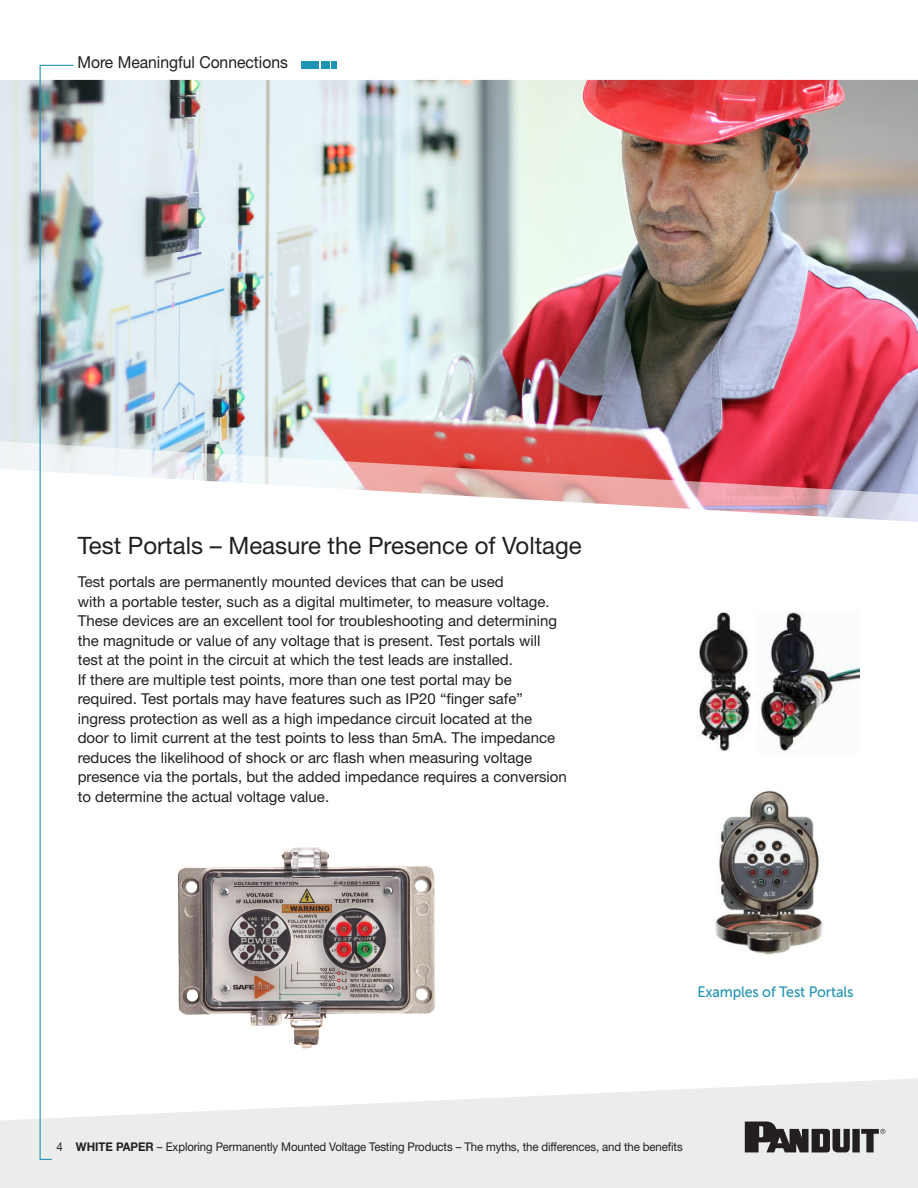
<style>
.page{position:relative;width:918px;height:1188px;background:#fff}
.page>*{position:absolute;margin:0;border:0;box-sizing:border-box;transform-origin:0 0}
.t1{font:24px "Helvetica Neue LT Std";color:#231f20}
.t2{font:16.5px "Helvetica Neue LT Std";color:#231f20;scale:.95 1}
.Body_text{font:15px/19.5px "Helvetica Neue LT Std";color:#231f20}
.t3{font:15px "Museo Sans 500";letter-spacing:-.01em;color:#2094b2;scale:.95 1}
.Bullets_2_column{font:12px "Helvetica Neue LT Std";letter-spacing:-.01em;color:#231f20;scale:.95 1}
.s1{font-weight:700}
</style>
<div class="page">
<div style="left:302px;top:61px;width:17px;height:7px;background:#2094b2"></div>
<div style="left:321px;top:61px;width:8px;height:7px;background:#2094b2"></div>
<svg style="left:332px;top:61px;width:5px;height:7px"></svg>
<img style="left:435px;top:494px;width:483px;height:28px">
<img style="left:0;top:80px;width:918px;height:414px">
<svg style="left:0;top:1078px;width:918px;height:110px;fill:#eaedea"></svg>
<svg style="left:39px;top:64px;width:36px;height:1096px"></svg>
<svg style="left:745px;top:1122px;width:140px;height:30px;background:#737171"></svg>
<img style="left:178px;top:847px;width:257px;height:201px">
<img style="left:698px;top:610px;width:162px;height:142px">
<img style="left:715px;top:790px;width:108px;height:165px">
<p class="t2" style="left:77px;top:53px;width:223px">More Meaningful Connections</p>
<p class="t1" style="left:78px;top:531px;width:506px">Test Portals – Measure the Presence of Voltage</p>
<p class="Body_text" style="left:78px;top:572px;width:491px">Test portals are permanently mounted devices that can be used<br>with a portable tester, such as a digital multimeter, to measure voltage.<br>These devices are an excellent tool for troubleshooting and determining the magnitude or value of any voltage that is present. Test portals will test at the point in the circuit at which the test leads are installed.<br>If there are multiple test points, more than one test portal may be required. Test portals may have features such as IP20 “finger safe” ingress protection as well as a high impedance circuit located at the door to limit current at the test points to less than 5mA. The impedance reduces the likelihood of shock or arc flash when measuring voltage presence via the portals, but the added impedance requires a conversion to determine the actual voltage value.</p>
<p class="t3" style="left:697px;top:984px;width:166px">Examples of Test Portals</p>
<p class="Bullets_2_column" style="left:56px;top:1140px;width:661px">4 <span class="s1">WHITE PAPER</span> – Exploring Permanently Mounted Voltage Testing Products – The myths, the differences, and the benefits</p>
</div>
